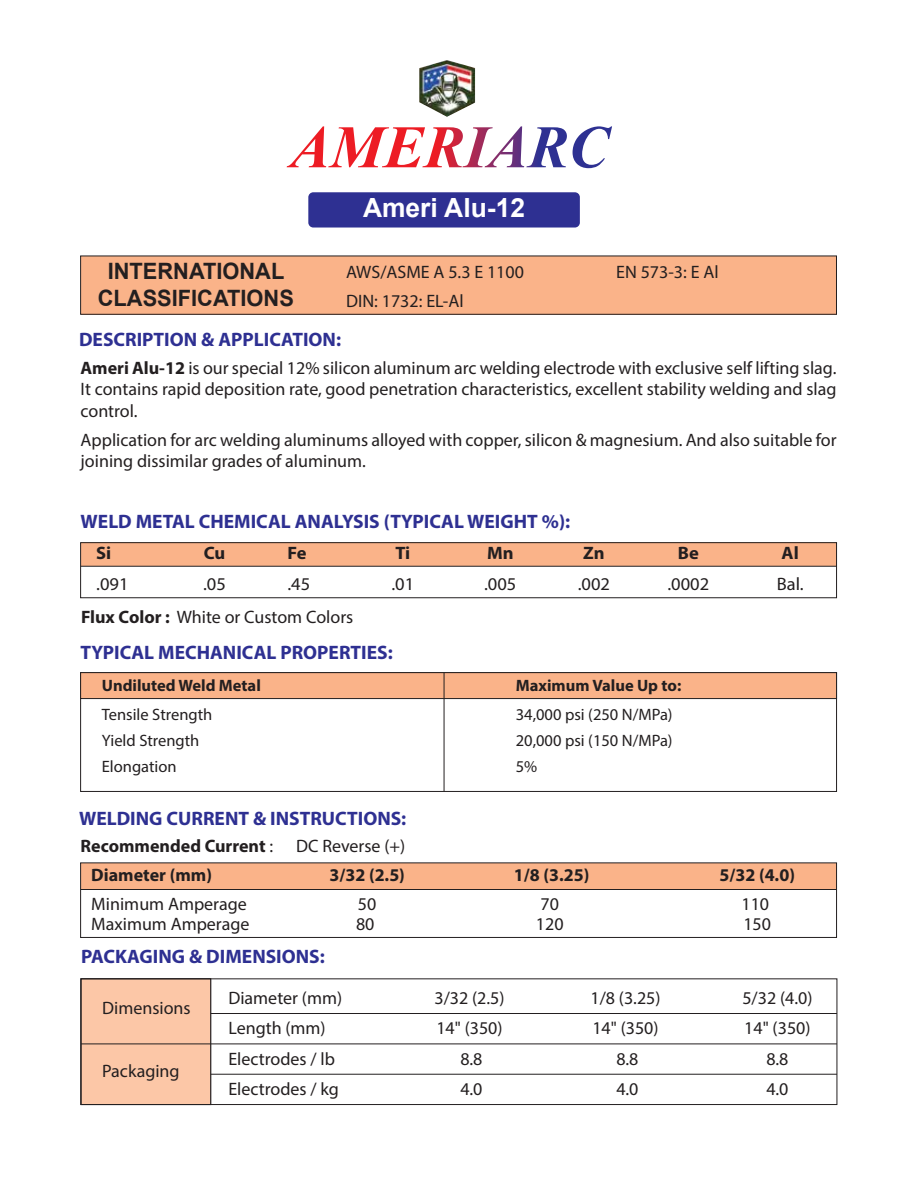
<style>
.page{position:relative;width:918px;height:1188px;background:#fff}
.page>*{position:absolute;margin:0;border:0;box-sizing:border-box;transform-origin:0 0}
.t1{font:700 26.4px "Arial";color:#fff}
.t2{font:700 22.5px/27.6px "Arial";color:#231f20;text-align:center}
.t3{font:700 19.5px "Myriad Pro";color:#2e3092}
.t4{font:18px/21.6px "Myriad Pro";color:#231f20;text-align:justify}
.t5{font:700 18px "Myriad Pro";color:#231f20}
.t6{font:16.5px "Myriad Pro";color:#231f20}
.t7{font:700 16.5px "Myriad Pro";color:#231f20}
.s1{font-weight:700}
.s2{font-weight:400}
</style>
<div class="page">
<div style="left:81px;top:256px;width:755px;height:58px;background:#fab389"></div>
<svg style="left:286px;top:126px;width:326px;height:43px"></svg>
<img style="left:419px;top:60px;width:56px;height:57px">
<div style="left:80px;top:256px;width:757px;height:59px;border:1px solid #231f20"></div>
<div style="left:81px;top:543px;width:756px;height:23px;background:#fab389"></div>
<div style="left:80px;top:542px;width:757px;height:56px;border:1px solid #231f20"></div>
<hr style="left:81px;top:566px;width:756px;height:1px;background:#231f20">
<div style="left:80px;top:672px;width:757px;height:120px;border:1px solid #231f20"></div>
<div style="left:80px;top:672px;width:757px;height:27px;background:#fab389;border:1px solid #231f20"></div>
<hr style="left:444px;top:673px;width:1px;height:118px;background:#231f20">
<div style="left:81px;top:863px;width:756px;height:27px;background:#fab389"></div>
<div style="left:80px;top:862px;width:757px;height:76px;border:1px solid #231f20"></div>
<hr style="left:81px;top:889px;width:756px;height:1px;background:#231f20">
<div style="left:81px;top:978px;width:130px;height:127px;background:#fcc7a7;border:1px solid #231f20"></div>
<div style="left:81px;top:978px;width:756px;height:127px;border:1px solid #231f20"></div>
<hr style="left:81px;top:1044px;width:756px;height:1px;background:#231f20">
<hr style="left:211px;top:1074px;width:626px;height:1px;background:#231f20">
<hr style="left:211px;top:1013px;width:626px;height:1px;background:#231f20">
<div style="left:308px;top:192px;width:272px;height:36px;background:#2e3092;border-radius:5px"></div>
<h1 class="t1" style="left:363px;top:189px;width:164px">Ameri Alu-12</h1>
<p class="t2" style="left:98px;top:257px;width:198px">INTERNATIONAL<br>CLASSIFICATIONS</p>
<p class="t3" style="left:79px;top:326px;width:264px">DESCRIPTION &amp; APPLICATION:</p>
<p class="t4" style="left:81px;top:356px;width:757px"><span class="s1">Ameri Alu-12</span> is our special 12% silicon aluminum arc welding electrode with exclusive self lifting slag.<br>It contains rapid deposition rate, good penetration characteristics, excellent stability welding and slag control.</p>
<p class="t4" style="left:81px;top:429px;width:758px">Application for arc welding aluminums alloyed with copper, silicon &amp; magnesium. And also suitable for joining dissimilar grades of aluminum.</p>
<p class="t4" style="left:346px;top:261px;width:179px">AWS/ASME A 5.3 E 1100</p>
<p class="t4" style="left:616px;top:261px;width:104px">EN 573-3: E Al</p>
<p class="t4" style="left:346px;top:290px;width:119px">DIN: 1732: EL-Al</p>
<p class="t3" style="left:81px;top:509px;width:491px">WELD METAL CHEMICAL ANALYSIS (TYPICAL WEIGHT %):</p>
<p class="t5" style="left:96px;top:542px;width:17px">Si</p>
<p class="t5" style="left:204px;top:542px;width:23px">Cu</p>
<p class="t5" style="left:287px;top:542px;width:21px">Fe</p>
<p class="t5" style="left:396px;top:542px;width:16px">Ti</p>
<p class="t5" style="left:487px;top:542px;width:28px">Mn</p>
<p class="t5" style="left:583px;top:542px;width:23px">Zn</p>
<p class="t5" style="left:678px;top:542px;width:23px">Be</p>
<p class="t5" style="left:782px;top:542px;width:19px">Al</p>
<p class="t4" style="left:96px;top:573px;width:34px">.091</p>
<p class="t4" style="left:203px;top:573px;width:24px">.05</p>
<p class="t4" style="left:287px;top:573px;width:24px">.45</p>
<p class="t4" style="left:391px;top:573px;width:24px">.01</p>
<p class="t4" style="left:484px;top:573px;width:34px">.005</p>
<p class="t4" style="left:578px;top:573px;width:34px">.002</p>
<p class="t4" style="left:667px;top:573px;width:43px">.0002</p>
<p class="t4" style="left:777px;top:573px;width:28px">Bal.</p>
<p class="t4" style="left:81px;top:606px;width:274px"><span class="s1">Flux Color :</span> White or Custom Colors</p>
<p class="t3" style="left:81px;top:640px;width:314px">TYPICAL MECHANICAL PROPERTIES:</p>
<p class="t7" style="left:102px;top:674px;width:161px">Undiluted Weld Metal</p>
<p class="t7" style="left:516px;top:674px;width:167px">Maximum Value Up to:</p>
<p class="t6" style="left:102px;top:704px;width:112px">Tensile Strength</p>
<p class="t6" style="left:516px;top:704px;width:158px">34,000 psi (250 N/MPa)</p>
<p class="t6" style="left:102px;top:730px;width:99px">Yield Strength</p>
<p class="t6" style="left:516px;top:730px;width:158px">20,000 psi (150 N/MPa)</p>
<p class="t6" style="left:102px;top:756px;width:76px">Elongation</p>
<p class="t6" style="left:516px;top:756px;width:23px">5%</p>
<p class="t3" style="left:79px;top:806px;width:329px">WELDING CURRENT &amp; INSTRUCTIONS:</p>
<p class="t5" style="left:81px;top:834px;width:194px">Recommended Current <span class="s2">:</span></p>
<p class="t4" style="left:296px;top:835px;width:111px">DC Reverse (+)</p>
<p class="t5" style="left:91px;top:863px;width:122px">Diameter (mm)</p>
<p class="t5" style="left:329px;top:863px;width:77px">3/32 (2.5)</p>
<p class="t5" style="left:514px;top:863px;width:77px">1/8 (3.25)</p>
<p class="t5" style="left:719px;top:863px;width:77px">5/32 (4.0)</p>
<p class="t4" style="left:91px;top:893px;width:157px">Minimum Amperage</p>
<p class="t4" style="left:358px;top:893px;width:20px">50</p>
<p class="t4" style="left:541px;top:893px;width:20px">70</p>
<p class="t4" style="left:741px;top:893px;width:29px">110</p>
<p class="t4" style="left:91px;top:913px;width:160px">Maximum Amperage</p>
<p class="t4" style="left:356px;top:913px;width:20px">80</p>
<p class="t4" style="left:536px;top:913px;width:29px">120</p>
<p class="t4" style="left:743px;top:913px;width:29px">150</p>
<p class="t3" style="left:81px;top:944px;width:245px">PACKAGING &amp; DIMENSIONS:</p>
<p class="t4" style="left:102px;top:996px;width:90px">Dimensions</p>
<p class="t4" style="left:102px;top:1060px;width:79px">Packaging</p>
<p class="t4" style="left:228px;top:987px;width:115px">Diameter (mm)</p>
<p class="t4" style="left:434px;top:987px;width:72px">3/32 (2.5)</p>
<p class="t4" style="left:590px;top:987px;width:72px">1/8 (3.25)</p>
<p class="t4" style="left:742px;top:987px;width:72px">5/32 (4.0)</p>
<p class="t4" style="left:228px;top:1017px;width:99px">Length (mm)</p>
<p class="t4" style="left:436px;top:1017px;width:68px">14" (350)</p>
<p class="t4" style="left:592px;top:1017px;width:68px">14" (350)</p>
<p class="t4" style="left:744px;top:1017px;width:68px">14" (350)</p>
<p class="t4" style="left:228px;top:1048px;width:108px">Electrodes / lb</p>
<p class="t4" style="left:460px;top:1048px;width:24px">8.8</p>
<p class="t4" style="left:616px;top:1048px;width:24px">8.8</p>
<p class="t4" style="left:766px;top:1048px;width:24px">8.8</p>
<p class="t4" style="left:228px;top:1078px;width:112px">Electrodes / kg</p>
<p class="t4" style="left:460px;top:1078px;width:24px">4.0</p>
<p class="t4" style="left:616px;top:1078px;width:24px">4.0</p>
<p class="t4" style="left:766px;top:1078px;width:24px">4.0</p>
</div>
